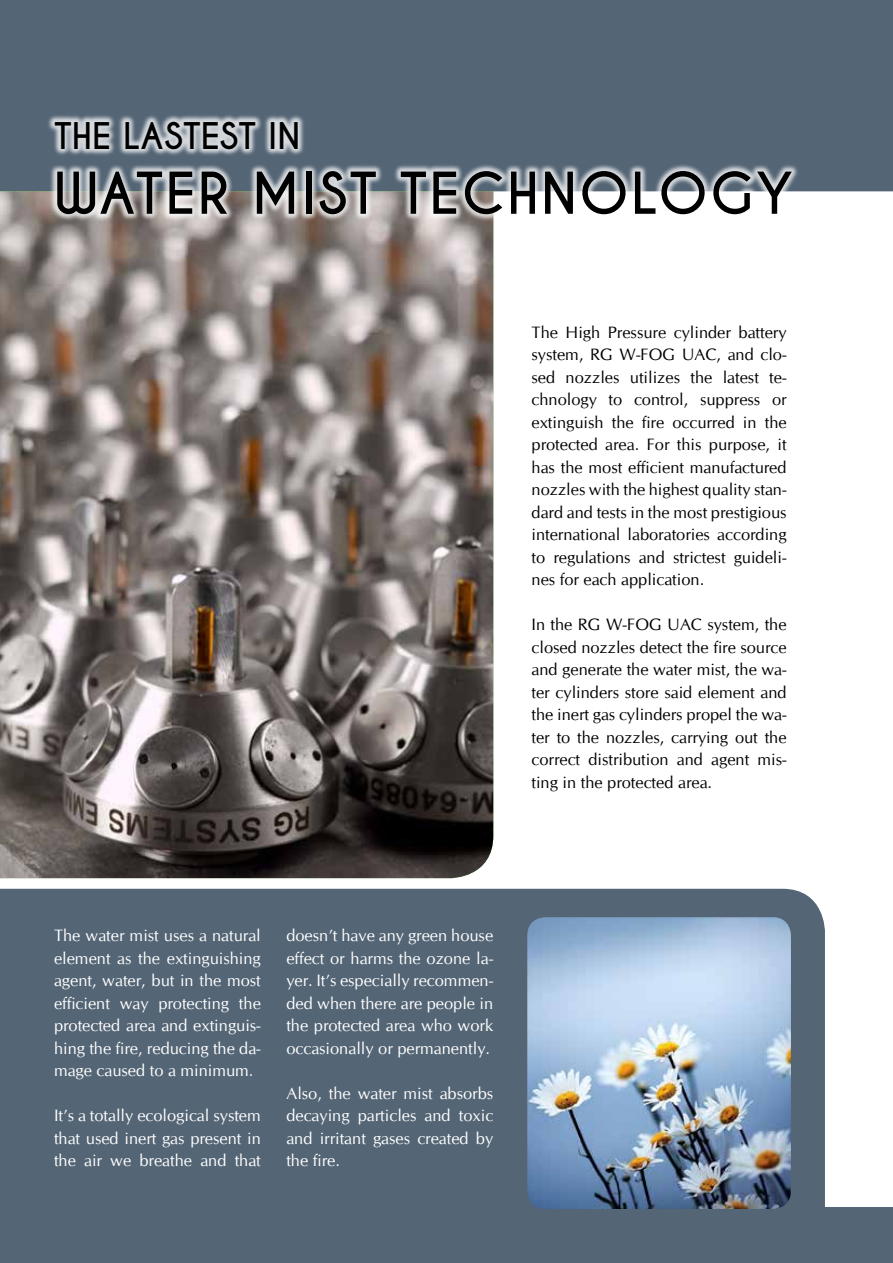
<style>
.page{position:relative;width:893px;height:1263px;background:#fff}
.page>*{position:absolute;margin:0;border:0;box-sizing:border-box;transform-origin:0 0}
.t1{font:700 54px "Caviar Dreams";letter-spacing:.04em;color:#000}
.t2{font:700 34.5px "Caviar Dreams";color:#000}
.t3{font:16.5px/22.5px "CG Omega";color:#000;text-align:justify}
.t4{font:16.5px/22.5px "CG Omega";color:#fff;text-align:justify}
</style>
<div class="page">
<div style="left:0;top:1208px;width:893px;height:55px;background:#546575"></div>
<div style="left:0;top:0;width:893px;height:191px;background:#546575"></div>
<img style="left:0;top:191px;width:493px;height:687px">
<div style="left:0;top:889px;width:825px;height:319px;background:#546575"></div>
<div style="left:47px;top:114px;width:752px;height:108px;background:#fff;opacity:.77"></div>
<img style="left:527px;top:917px;width:264px;height:292px">
<h2 class="t2" style="left:54px;top:115px;width:248px">THE LASTEST IN</h2>
<h1 class="t1" style="left:54px;top:161px;width:741px">WATER MIST TECHNOLOGY</h1>
<p class="t3" style="left:531px;top:321px;width:257px">The High Pressure cylinder battery system, RG W-FOG UAC, and clo&shy;sed nozzles utilizes the latest te&shy;chnology to control, suppress or extinguish the fire occurred in the protected area. For this purpose, it has the most efficient manufactured nozzles with the highest quality stan&shy;dard and tests in the most prestigious international laboratories according to regulations and strictest guideli&shy;nes for each application.</p>
<p class="t3" style="left:531px;top:613px;width:257px">In the RG W-FOG UAC system, the closed nozzles detect the fire source and generate the water mist, the wa&shy;ter cylinders store said element and the inert gas cylinders propel the wa&shy;ter to the nozzles, carrying out the correct distribution and agent mis&shy;ting in the protected area.</p>
<p class="t4" style="left:54px;top:924px;width:208px">The water mist uses a natural element as the extinguishing agent, water, but in the most efficient way protecting the protected area and extinguis&shy;hing the fire, reducing the da&shy;mage caused to a minimum.</p>
<p class="t4" style="left:54px;top:1104px;width:208px">It’s a totally ecological system that used inert gas present in the air we breathe and that</p>
<p class="t4" style="left:286px;top:924px;width:208px">doesn’t have any green house effect or harms the ozone la&shy;yer. It’s especially recommen&shy;ded when there are people in the protected area who work occasionally or permanently.</p>
<p class="t4" style="left:286px;top:1082px;width:208px">Also, the water mist absorbs decaying particles and toxic and irritant gases created by the fire.</p>
</div>
